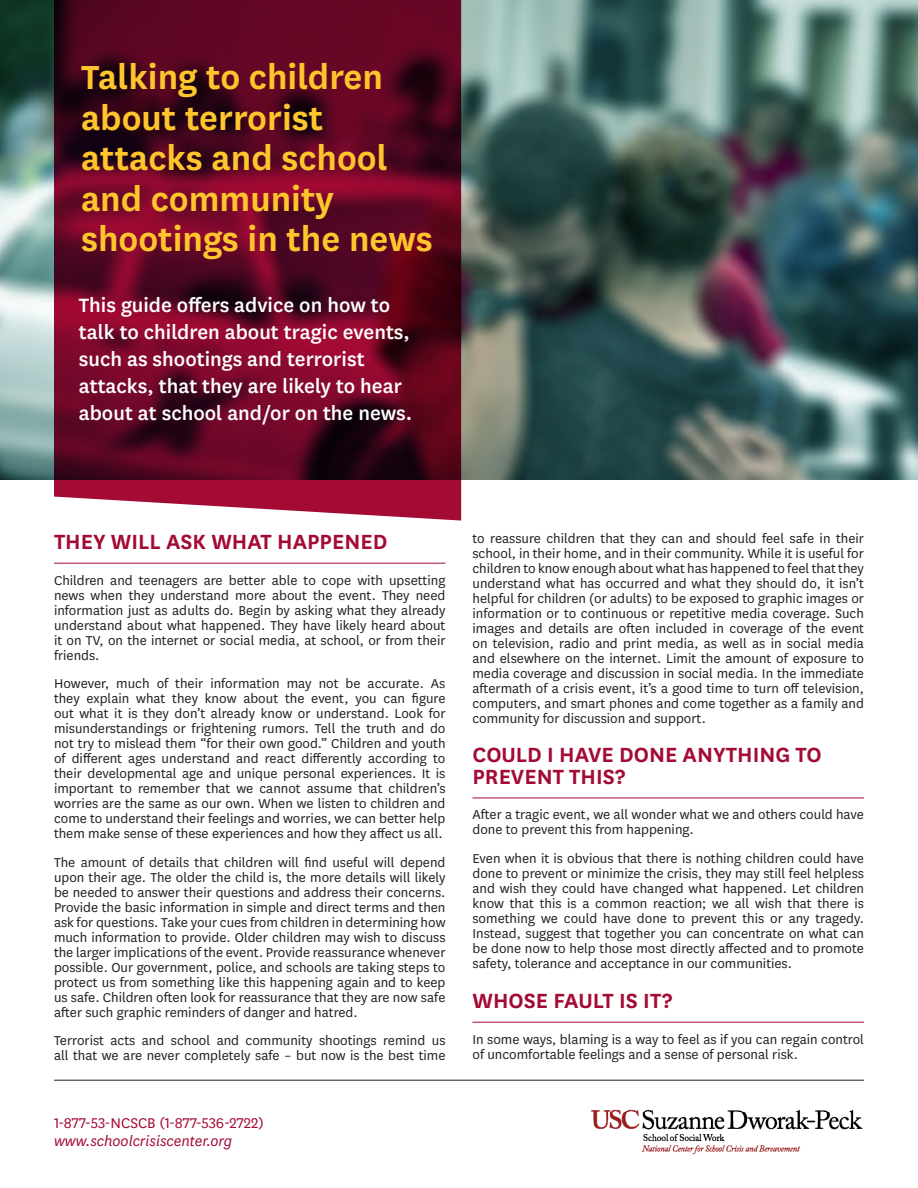
<style>
.page{position:relative;width:918px;height:1188px;background:#fff}
.page>*{position:absolute;margin:0;border:0;box-sizing:border-box;transform-origin:0 0}
.t1{font:600 39px/40.5px "National";color:#ffc52d}
.Heading_2{font:600 24px/22.5px "National";color:#a30a34}
.t2{font:500 22.5px/27px "National";color:#fff}
.t3{font:16.5px "National";color:#a30a34}
.t4{font:italic 16.5px "National";color:#a30a34}
.body{font:15px/15px "National";color:#231f20;text-align:justify}
.numbers{font:15px/15px "National";color:#231f20}
</style>
<div class="page">
<img style="left:591px;top:1109px;width:272px;height:46px">
<hr style="left:54px;top:1080px;width:810px;height:1px;background:#231f20">
<img style="left:0;top:0;width:918px;height:480px">
<svg style="left:54px;top:0;width:407px;height:521px;background:#630b27"></svg>
<hr style="left:54px;top:563px;width:392px;height:1px;background:#a30a34">
<hr style="left:472px;top:798px;width:392px;height:1px;background:#a30a34">
<hr style="left:472px;top:1022px;width:392px;height:1px;background:#a30a34">
<p class="t1" style="left:81px;top:54px;width:353px">Talking to children about terrorist attacks and school and community shootings in the news</p>
<p class="t2" style="left:79px;top:290px;width:335px">This guide offers advice on how to talk to children about tragic events, such as shootings and terrorist attacks, that they are likely to hear about at school and/or on the news.</p>
<p class="Heading_2" style="left:54px;top:529px;width:335px">THEY WILL ASK WHAT HAPPENED</p>
<p class="body" style="left:54px;top:572px;width:393px">Children and teenagers are better able to cope with upsetting news when they understand more about the event. They need information just as adults do. Begin by asking what they already understand about what happened. They have likely heard about it on TV, on the internet or social media, at school, or from their friends.</p>
<p class="body" style="left:54px;top:675px;width:393px">However, much of their information may not be accurate. As they explain what they know about the event, you can figure out what it is they don’t already know or understand. Look for misunderstandings or frightening rumors. Tell the truth and do not try to mislead them “for their own good.” Children and youth of different ages understand and react differently according to their developmental age and unique personal experiences. It is important to remember that we cannot assume that children’s worries are the same as our own. When we listen to children and come to understand their feelings and worries, we can better help them make sense of these experiences and how they affect us all.</p>
<p class="body" style="left:54px;top:854px;width:393px">The amount of details that children will find useful will depend upon their age. The older the child is, the more details will likely be needed to answer their questions and address their concerns.<br>Provide the basic information in simple and direct terms and then ask for questions. Take your cues from children in determining how much information to provide. Older children may wish to discuss the larger implications of the event. Provide reassurance whenever possible. Our government, police, and schools are taking steps to protect us from something like this happening again and to keep us safe. Children often look for reassurance that they are now safe after such graphic reminders of danger and hatred.</p>
<p class="body" style="left:54px;top:1032px;width:393px">Terrorist acts and school and community shootings remind us all that we are never completely safe – but now is the best time</p>
<p class="t3" style="left:54px;top:1113px;width:211px">1-877-53-NCSCB (1-877-536-2722)</p>
<p class="t4" style="left:54px;top:1131px;width:180px">www.schoolcrisiscenter.org</p>
<p class="body" style="left:472px;top:530px;width:393px">to reassure children that they can and should feel safe in their school, in their home, and in their community. While it is useful for children to know enough about what has happened to feel that they understand what has occurred and what they should do, it isn’t helpful for children (or adults) to be exposed to graphic images or information or to continuous or repetitive media coverage. Such images and details are often included in coverage of the event on television, radio and print media, as well as in social media and elsewhere on the internet. Limit the amount of exposure to media coverage and discussion in social media. In the immediate aftermath of a crisis event, it’s a good time to turn off television, computers, and smart phones and come together as a family and community for discussion and support.</p>
<p class="Heading_2" style="left:472px;top:741px;width:351px">COULD I HAVE DONE ANYTHING TO<br>PREVENT THIS?</p>
<p class="body" style="left:472px;top:807px;width:393px">After a tragic event, we all wonder what we and others could have done to prevent this from happening.</p>
<p class="body" style="left:472px;top:850px;width:393px">Even when it is obvious that there is nothing children could have done to prevent or minimize the crisis, they may still feel helpless and wish they could have changed what happened. Let children know that this is a common reaction; we all wish that there is something we could have done to prevent this or any tragedy.<br>Instead, suggest that together you can concentrate on what can be done now to help those most directly affected and to promote safety, tolerance and acceptance in our communities.</p>
<p class="Heading_2" style="left:472px;top:988px;width:201px">WHOSE FAULT IS IT?</p>
<p class="numbers" style="left:472px;top:1031px;width:393px">In some ways, blaming is a way to feel as if you can regain control of uncomfortable feelings and a sense of personal risk.</p>
</div>
